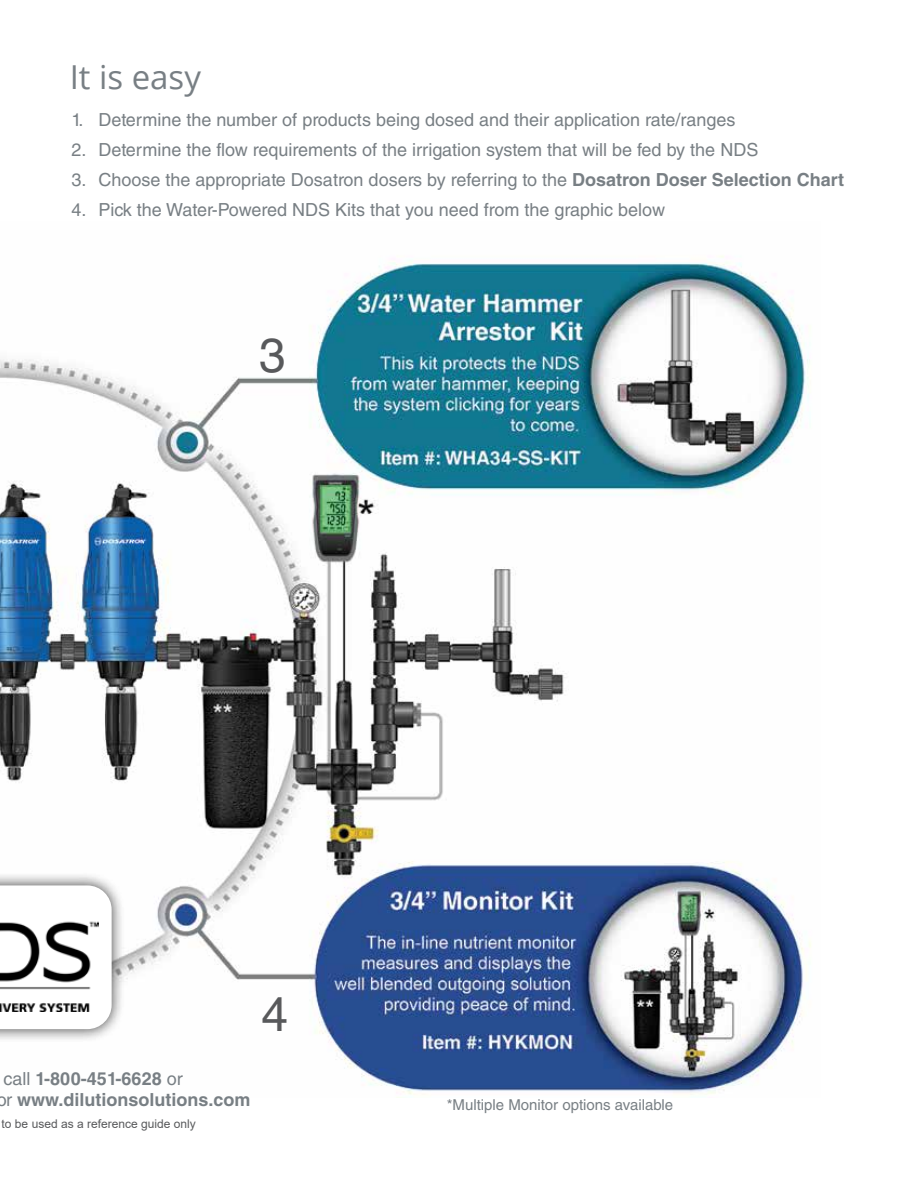
<style>
.page{position:relative;width:918px;height:1188px;background:#fff}
.page>*{position:absolute;margin:0;border:0;box-sizing:border-box;transform-origin:0 0}
.t1{font:48px "Helvetica LT Std";color:#58595b}
.t2{font:33px "Open Sans";color:#787f84}
.t3{font:18px "Helvetica LT Std";color:#787f84}
.t4{font:700 18px/21px "Helvetica LT Std";color:#787f84}
.t5{font:15px "Helvetica LT Std";color:#787f84}
.t6{font:12px "Arial";color:#58595b}
.s1{font-weight:700}
.s2{font-weight:400}
</style>
<div class="page">
<img style="left:0;top:256px;width:811px;height:842px">
<div style="left:0;top:872px;width:126px;height:171px;background:#000;opacity:.75"></div>
<svg style="left:0;top:885px;width:112px;height:144px"></svg>
<img style="left:0;top:889px;width:99px;height:122px">
<h2 class="t2" style="left:70px;top:54px;width:133px">It is easy</h2>
<p class="t3" style="left:71px;top:109px;width:666px">1. Determine the number of products being dosed and their application rate/ranges</p>
<p class="t3" style="left:71px;top:139px;width:689px">2. Determine the flow requirements of the irrigation system that will be fed by the NDS</p>
<p class="t3" style="left:71px;top:169px;width:774px">3. Choose the appropriate Dosatron dosers by referring to the <span class="s1">Dosatron Doser Selection Chart</span></p>
<p class="t3" style="left:71px;top:199px;width:595px">4. Pick the Water-Powered NDS Kits that you need from the graphic below</p>
<h1 class="t1" style="left:259px;top:327px;width:28px">3</h1>
<h1 class="t1" style="left:262px;top:987px;width:28px">4</h1>
<p class="t4" style="left:-4px;top:1068px;width:256px;text-indent:7px"><span class="s2">call</span> 1-800-451-6628 <span class="s2">or<br>or</span> www.dilutionsolutions.com</p>
<p class="t6" style="left:2px;top:1115px;width:196px">to be used as a reference guide only</p>
<p class="t5" style="left:447px;top:1096px;width:228px">*Multiple Monitor options available</p>
</div>
